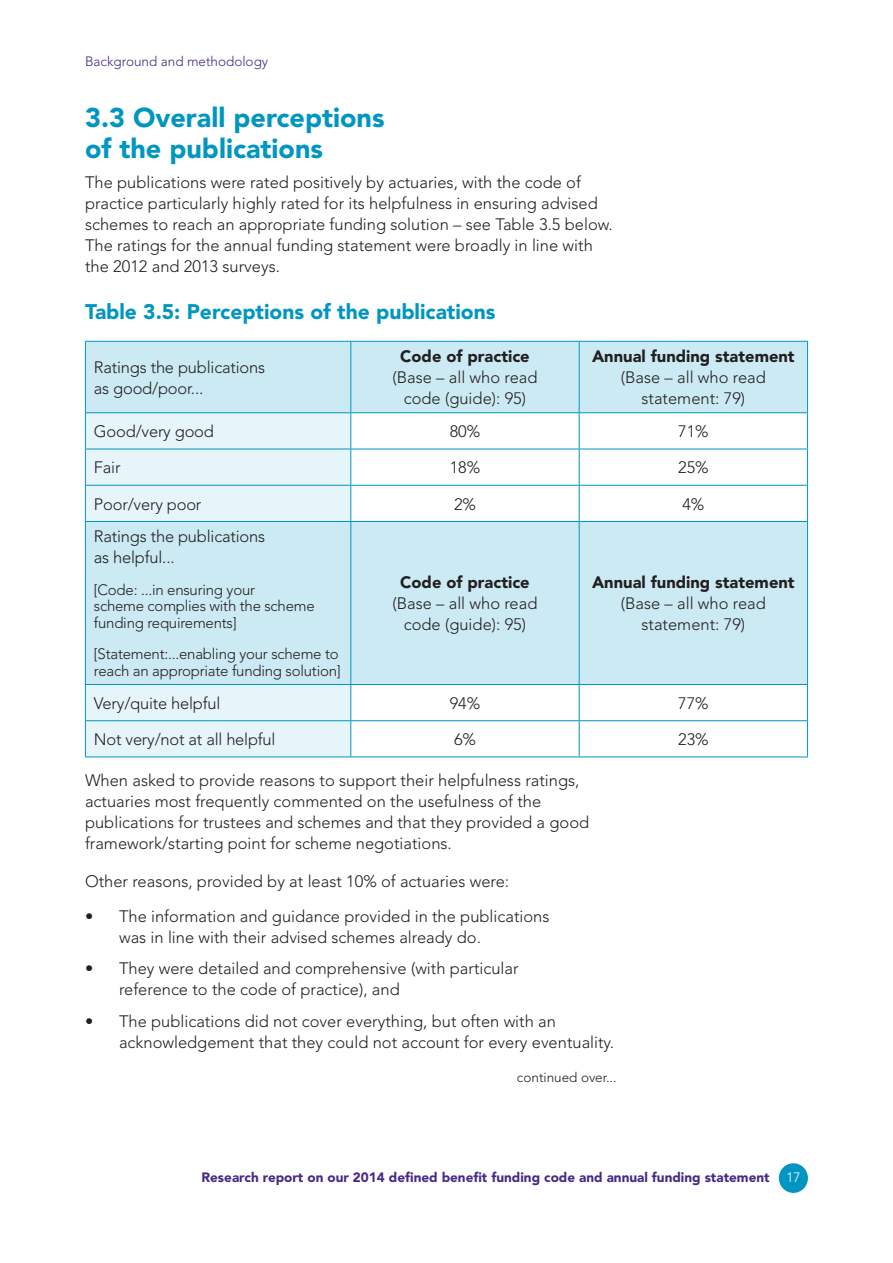
<style>
.page{position:relative;width:893px;height:1263px;background:#fff}
.page>*{position:absolute;margin:0;border:0;box-sizing:border-box;transform-origin:0 0}
.t1{font:900 27px/31.5px "Avenir LT Std";color:#0096c1}
.t2{font:900 21px "Avenir LT Std";color:#0096c1}
.t3{font:300 16.5px/21px "Avenir LT Std";color:#231f20}
.t4{font:900 16.5px "Avenir LT Std";color:#231f20}
.t5{font:300 15px/16.5px "Avenir LT Std";letter-spacing:-.015em;color:#231f20}
.t6{font:900 13.5px "Avenir LT Std";color:#482a87}
.t7{font:300 13.5px "Avenir LT Std";color:#482a87}
.t8{font:300 13.5px "Avenir LT Std";color:#231f20}
.s1{font-weight:300;color:#fff}
</style>
<div class="page">
<div style="left:779px;top:1163px;width:29px;height:30px;background:#0096c1;border-radius:50%"></div>
<svg style="left:86px;top:342px;width:721px;height:342px;fill:#cceaf3"></svg>
<div style="left:86px;top:413px;width:264px;height:343px;background:#e6f5f9"></div>
<div style="left:85px;top:521px;width:266px;height:163px;background:#cceaf3"></div>
<hr style="left:85px;top:341px;width:266px;height:1px;background:#0096c1">
<hr style="left:85px;top:342px;width:1px;height:70px;background:#0096c1">
<hr style="left:351px;top:341px;width:228px;height:1px;background:#0096c1">
<hr style="left:350px;top:342px;width:1px;height:70px;background:#0096c1">
<hr style="left:579px;top:341px;width:229px;height:1px;background:#0096c1">
<hr style="left:579px;top:342px;width:1px;height:70px;background:#0096c1">
<hr style="left:807px;top:342px;width:1px;height:70px;background:#0096c1">
<hr style="left:85px;top:412px;width:266px;height:1px;background:#0096c1">
<hr style="left:85px;top:413px;width:1px;height:36px;background:#0096c1">
<hr style="left:351px;top:412px;width:228px;height:1px;background:#0096c1">
<hr style="left:350px;top:413px;width:1px;height:36px;background:#0096c1">
<hr style="left:579px;top:412px;width:229px;height:1px;background:#0096c1">
<hr style="left:579px;top:413px;width:1px;height:36px;background:#0096c1">
<hr style="left:807px;top:413px;width:1px;height:36px;background:#0096c1">
<hr style="left:85px;top:449px;width:266px;height:1px;background:#0096c1">
<hr style="left:85px;top:449px;width:1px;height:36px;background:#0096c1">
<hr style="left:351px;top:449px;width:228px;height:1px;background:#0096c1">
<hr style="left:350px;top:449px;width:1px;height:36px;background:#0096c1">
<hr style="left:579px;top:449px;width:229px;height:1px;background:#0096c1">
<hr style="left:579px;top:449px;width:1px;height:36px;background:#0096c1">
<hr style="left:807px;top:449px;width:1px;height:36px;background:#0096c1">
<hr style="left:85px;top:485px;width:266px;height:1px;background:#0096c1">
<hr style="left:85px;top:486px;width:1px;height:35px;background:#0096c1">
<hr style="left:351px;top:485px;width:228px;height:1px;background:#0096c1">
<hr style="left:350px;top:486px;width:1px;height:35px;background:#0096c1">
<hr style="left:579px;top:485px;width:229px;height:1px;background:#0096c1">
<hr style="left:579px;top:486px;width:1px;height:35px;background:#0096c1">
<hr style="left:807px;top:486px;width:1px;height:35px;background:#0096c1">
<hr style="left:85px;top:521px;width:266px;height:1px;background:#0096c1">
<hr style="left:85px;top:522px;width:1px;height:162px;background:#0096c1">
<hr style="left:351px;top:521px;width:228px;height:1px;background:#0096c1">
<hr style="left:350px;top:522px;width:1px;height:162px;background:#0096c1">
<hr style="left:579px;top:521px;width:229px;height:1px;background:#0096c1">
<hr style="left:579px;top:522px;width:1px;height:162px;background:#0096c1">
<hr style="left:807px;top:522px;width:1px;height:162px;background:#0096c1">
<hr style="left:85px;top:684px;width:266px;height:1px;background:#0096c1">
<hr style="left:85px;top:685px;width:1px;height:35px;background:#0096c1">
<hr style="left:351px;top:684px;width:228px;height:1px;background:#0096c1">
<hr style="left:350px;top:685px;width:1px;height:35px;background:#0096c1">
<hr style="left:579px;top:684px;width:229px;height:1px;background:#0096c1">
<hr style="left:579px;top:685px;width:1px;height:35px;background:#0096c1">
<hr style="left:807px;top:685px;width:1px;height:35px;background:#0096c1">
<hr style="left:85px;top:720px;width:266px;height:1px;background:#0096c1">
<hr style="left:85px;top:721px;width:1px;height:35px;background:#0096c1">
<hr style="left:351px;top:720px;width:228px;height:1px;background:#0096c1">
<hr style="left:350px;top:721px;width:1px;height:35px;background:#0096c1">
<hr style="left:579px;top:720px;width:229px;height:1px;background:#0096c1">
<hr style="left:579px;top:721px;width:1px;height:35px;background:#0096c1">
<hr style="left:807px;top:721px;width:1px;height:35px;background:#0096c1">
<hr style="left:85px;top:756px;width:266px;height:1px;background:#0096c1">
<hr style="left:351px;top:756px;width:228px;height:1px;background:#0096c1">
<hr style="left:579px;top:756px;width:229px;height:1px;background:#0096c1">
<p class="t7" style="left:85px;top:53px;width:185px">Background and methodology</p>
<h1 class="t1" style="left:85px;top:101px;width:301px">3.3 Overall perceptions of the publications</h1>
<p class="t3" style="left:85px;top:172px;width:529px">The publications were rated positively by actuaries, with the code of practice particularly highly rated for its helpfulness in ensuring advised schemes to reach an appropriate funding solution – see Table 3.5 below.<br>The ratings for the annual funding statement were broadly in line with the 2012 and 2013 surveys.</p>
<p class="t2" style="left:85px;top:298px;width:412px">Table 3.5: Perceptions of the publications</p>
<p class="t3" style="left:94px;top:357px;width:173px">Ratings the publications as good/poor...</p>
<p class="t4" style="left:400px;top:347px;width:131px">Code of practice</p>
<p class="t3" style="left:392px;top:367px;width:146px;text-align:center">(Base – all who read code (guide): 95)</p>
<p class="t4" style="left:592px;top:347px;width:204px">Annual funding statement</p>
<p class="t3" style="left:621px;top:367px;width:146px;text-align:center">(Base – all who read statement: 79)</p>
<p class="t3" style="left:94px;top:421px;width:122px">Good/very good</p>
<p class="t3" style="left:450px;top:421px;width:32px">80%</p>
<p class="t3" style="left:678px;top:421px;width:32px">71%</p>
<p class="t3" style="left:94px;top:457px;width:28px">Fair</p>
<p class="t3" style="left:450px;top:457px;width:32px">18%</p>
<p class="t3" style="left:678px;top:457px;width:32px">25%</p>
<p class="t3" style="left:94px;top:493px;width:109px">Poor/very poor</p>
<p class="t3" style="left:454px;top:493px;width:23px">2%</p>
<p class="t3" style="left:682px;top:493px;width:23px">4%</p>
<p class="t3" style="left:94px;top:526px;width:173px">Ratings the publications as helpful...</p>
<p class="t5" style="left:94px;top:582px;width:222px">[Code: ...in ensuring your<br>scheme complies with the scheme funding requirements]</p>
<p class="t5" style="left:94px;top:646px;width:248px">[Statement:...enabling your scheme to reach an appropriate funding solution]</p>
<p class="t4" style="left:400px;top:572px;width:131px">Code of practice</p>
<p class="t3" style="left:392px;top:593px;width:146px;text-align:center">(Base – all who read code (guide): 95)</p>
<p class="t4" style="left:592px;top:572px;width:204px">Annual funding statement</p>
<p class="t3" style="left:621px;top:593px;width:146px;text-align:center">(Base – all who read statement: 79)</p>
<p class="t3" style="left:94px;top:693px;width:128px">Very/quite helpful</p>
<p class="t3" style="left:450px;top:693px;width:32px">94%</p>
<p class="t3" style="left:678px;top:693px;width:32px">77%</p>
<p class="t3" style="left:94px;top:729px;width:183px">Not very/not at all helpful</p>
<p class="t3" style="left:454px;top:729px;width:24px">6%</p>
<p class="t3" style="left:678px;top:729px;width:32px">23%</p>
<p class="t3" style="left:85px;top:770px;width:506px">When asked to provide reasons to support their helpfulness ratings, actuaries most frequently commented on the usefulness of the publications for trustees and schemes and that they provided a good framework/starting point for scheme negotiations.</p>
<p class="t3" style="left:85px;top:871px;width:426px">Other reasons, provided by at least 10% of actuaries were:</p>
<p class="t3" style="left:119px;top:906px;width:432px;text-indent:-34px">• The information and guidance provided in the publications was in line with their advised schemes already do.</p>
<p class="t3" style="left:119px;top:958px;width:401px;text-indent:-34px">• They were detailed and comprehensive (with particular reference to the code of practice), and</p>
<p class="t3" style="left:119px;top:1010px;width:496px;text-indent:-34px">• The publications did not cover everything, but often with an acknowledgement that they could not account for every eventuality.</p>
<p class="t8" style="left:517px;top:1069px;width:101px">continued over...</p>
<p class="t6" style="left:201px;top:1169px;width:600px">Research report on our 2014 defined benefit funding code and annual funding statement <span class="s1">17</span></p>
</div>
